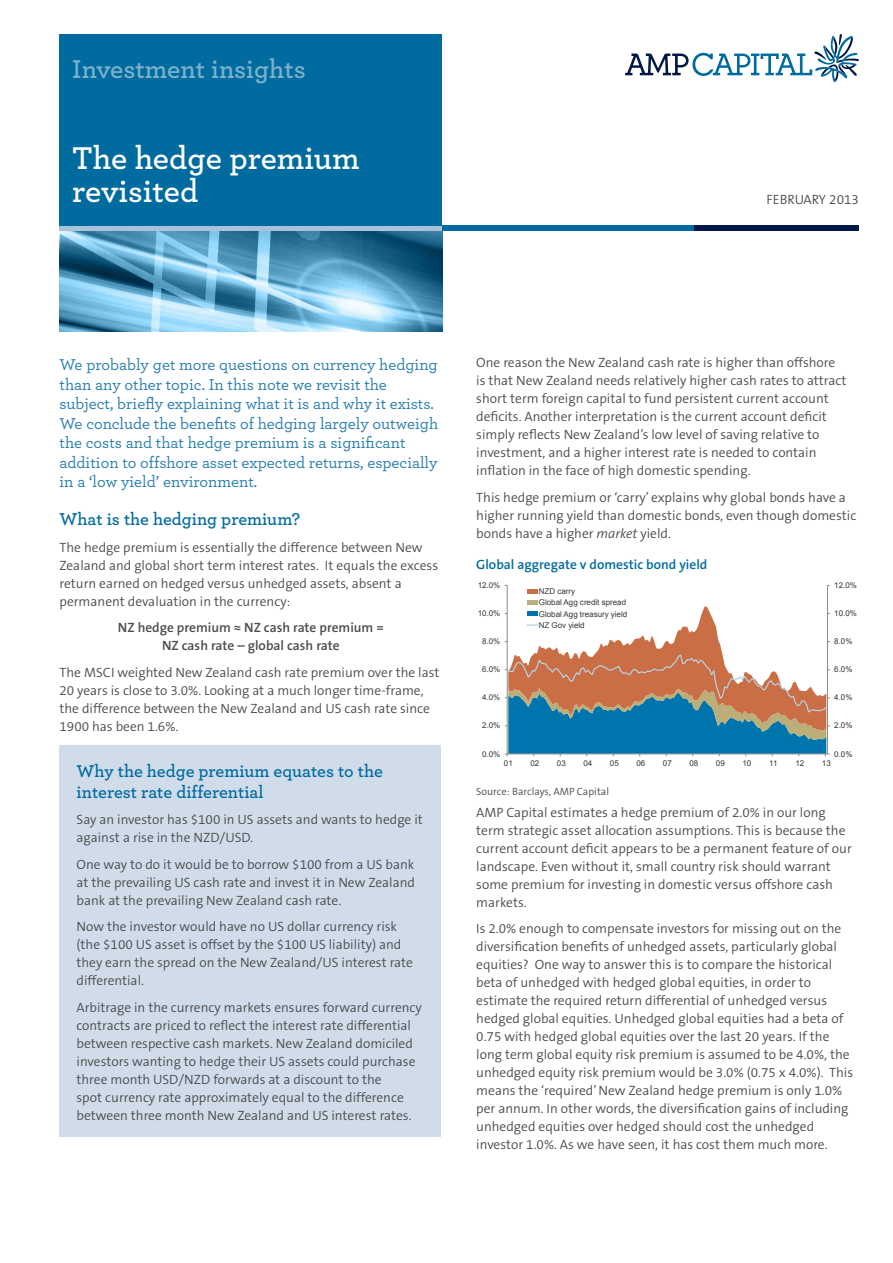
<style>
.page{position:relative;width:893px;height:1263px;background:#fff}
.page>*{position:absolute;margin:0;border:0;box-sizing:border-box;transform-origin:0 0}
.Main_Heading_1{font:33px/33px "Archer Semibold LF";color:#fff}
.Main_Heading_2{font:27px "Archer Semibold LF";color:#7db1cd}
.Heading_1{font:18px/21px "Archer Semibold LF";color:#006b9f}
.Intro_copy{font:16.5px/19.5px "Archer Medium LF";color:#2a7faf}
.Body_copy{font:300 13.5px/18px "The Sans B4";color:#4b4c4d}
.Body_copy-2{font:600 13.5px/18px "The Sans B6";color:#4b4c4d;text-align:center}
.Heading_2{font:600 13.5px "The Sans B6";color:#006b9f}
.Date{font:300 13.5px "The Sans B4";color:#4b4c4d}
.Source{font:300 10.5px "The Sans B4";color:#4b4c4d}
.t1{font:7.95px/11.4px "Arial";color:#393636}
.s1{font-style:italic}
</style>
<div class="page">
<div style="left:60px;top:225px;width:382px;height:6px;background:#a9c1db"></div>
<div style="left:442px;top:225px;width:252px;height:6px;background:#006b9f"></div>
<div style="left:694px;top:225px;width:165px;height:6px;background:#001845"></div>
<div style="left:60px;top:745px;width:381px;height:392px;background:#d1dceb"></div>
<hr style="left:827px;top:585px;width:1px;height:169px;background:#8d8c8c">
<hr style="left:507px;top:585px;width:1px;height:169px;background:#8d8c8c">
<hr style="left:527px;top:589px;width:11px;height:4px;background:#ca6e46">
<hr style="left:527px;top:600px;width:11px;height:4px;background:#bbae78">
<svg style="left:505px;top:606px;width:325px;height:150px"></svg>
<div style="left:60px;top:34px;width:382px;height:191px;background:#006b9f"></div>
<svg style="left:625px;top:34px;width:234px;height:48px"></svg>
<img style="left:60px;top:231px;width:382px;height:101px">
<p class="Main_Heading_2" style="left:72px;top:52px;width:235px">Investment insights</p>
<p class="Main_Heading_1" style="left:72px;top:141px;width:289px">The hedge premium revisited</p>
<p class="Date" style="left:766px;top:193px;width:94px">FEBRUARY 2013</p>
<p class="Intro_copy" style="left:60px;top:355px;width:380px">We probably get more questions on currency hedging than any other topic. In this note we revisit the subject, briefly explaining what it is and why it exists.<br>We conclude the benefits of hedging largely outweigh the costs and that hedge premium is a significant addition to offshore asset expected returns, especially in a ‘low yield’ environment.</p>
<p class="Heading_1" style="left:60px;top:508px;width:242px">What is the hedging premium?</p>
<p class="Body_copy" style="left:60px;top:539px;width:380px">The hedge premium is essentially the difference between New Zealand and global short term interest rates. It equals the excess return earned on hedged versus unhedged assets, absent a permanent devaluation in the currency:</p>
<p class="Body_copy-2" style="left:118px;top:619px;width:267px">NZ hedge premium ≈ NZ cash rate premium =<br>NZ cash rate – global cash rate</p>
<p class="Body_copy" style="left:60px;top:664px;width:381px">The MSCI weighted New Zealand cash rate premium over the last 20 years is close to 3.0%. Looking at a much longer time-frame, the difference between the New Zealand and US cash rate since 1900 has been 1.6%.</p>
<p class="Heading_1" style="left:77px;top:760px;width:308px">Why the hedge premium equates to the interest rate differential</p>
<p class="Body_copy" style="left:77px;top:811px;width:348px">Say an investor has $100 in US assets and wants to hedge it against a rise in the NZD/USD.</p>
<p class="Body_copy" style="left:77px;top:856px;width:340px;text-align:justify">One way to do it would be to borrow $100 from a US bank at the prevailing US cash rate and invest it in New Zealand bank at the prevailing New Zealand cash rate.</p>
<p class="Body_copy" style="left:77px;top:918px;width:338px">Now the investor would have no US dollar currency risk (the $100 US asset is offset by the $100 US liability) and they earn the spread on the New Zealand/US interest rate differential.</p>
<p class="Body_copy" style="left:77px;top:999px;width:347px">Arbitrage in the currency markets ensures forward currency contracts are priced to reflect the interest rate differential between respective cash markets. New Zealand domiciled investors wanting to hedge their US assets could purchase three month USD/NZD forwards at a discount to the<br>spot currency rate approximately equal to the difference between three month New Zealand and US interest rates.</p>
<p class="Body_copy" style="left:476px;top:354px;width:372px">One reason the New Zealand cash rate is higher than offshore is that New Zealand needs relatively higher cash rates to attract short term foreign capital to fund persistent current account deficits. Another interpretation is the current account deficit simply reflects New Zealand’s low level of saving relative to investment, and a higher interest rate is needed to contain inflation in the face of high domestic spending.</p>
<p class="Body_copy" style="left:476px;top:489px;width:382px">This hedge premium or ‘carry’ explains why global bonds have a higher running yield than domestic bonds, even though domestic bonds have a higher <span class="s1">market</span> yield.</p>
<p class="Heading_2" style="left:476px;top:557px;width:233px">Global aggregate v domestic bond yield</p>
<p class="t1" style="left:478px;top:580px;width:24px">12.0%</p>
<p class="t1" style="left:478px;top:608px;width:24px">10.0%</p>
<p class="t1" style="left:539px;top:585px;width:90px">NZD carry<br>Global Agg credit spread<br>Global Agg treasury yield<br>NZ Gov yield</p>
<p class="t1" style="left:834px;top:580px;width:24px">12.0%</p>
<p class="t1" style="left:834px;top:608px;width:24px">10.0%</p>
<p class="t1" style="left:482px;top:636px;width:20px">8.0%</p>
<p class="t1" style="left:834px;top:636px;width:20px">8.0%</p>
<p class="t1" style="left:482px;top:664px;width:20px">6.0%</p>
<p class="t1" style="left:834px;top:664px;width:20px">6.0%</p>
<p class="t1" style="left:482px;top:692px;width:20px">4.0%</p>
<p class="t1" style="left:834px;top:692px;width:20px">4.0%</p>
<p class="t1" style="left:482px;top:720px;width:20px">2.0%</p>
<p class="t1" style="left:834px;top:720px;width:20px">2.0%</p>
<p class="t1" style="left:482px;top:748px;width:20px">0.0%</p>
<p class="t1" style="left:834px;top:748px;width:20px">0.0%</p>
<p class="t1" style="left:504px;top:758px;width:10px">01</p>
<p class="t1" style="left:530px;top:758px;width:10px">02</p>
<p class="t1" style="left:557px;top:758px;width:10px">03</p>
<p class="t1" style="left:583px;top:758px;width:10px">04</p>
<p class="t1" style="left:610px;top:758px;width:10px">05</p>
<p class="t1" style="left:636px;top:758px;width:10px">06</p>
<p class="t1" style="left:663px;top:758px;width:10px">07</p>
<p class="t1" style="left:689px;top:758px;width:10px">08</p>
<p class="t1" style="left:716px;top:758px;width:10px">09</p>
<p class="t1" style="left:742px;top:758px;width:10px">10</p>
<p class="t1" style="left:769px;top:758px;width:10px">11</p>
<p class="t1" style="left:795px;top:758px;width:10px">12</p>
<p class="t1" style="left:822px;top:758px;width:10px">13</p>
<p class="Source" style="left:476px;top:786px;width:134px">Source: Barclays, AMP Capital</p>
<p class="Body_copy" style="left:476px;top:804px;width:377px">AMP Capital estimates a hedge premium of 2.0% in our long term strategic asset allocation assumptions. This is because the current account deficit appears to be a permanent feature of our landscape. Even without it, small country risk should warrant some premium for investing in domestic versus offshore cash markets.</p>
<p class="Body_copy" style="left:476px;top:920px;width:378px">Is 2.0% enough to compensate investors for missing out on the diversification benefits of unhedged assets, particularly global equities? One way to answer this is to compare the historical beta of unhedged with hedged global equities, in order to estimate the required return differential of unhedged versus hedged global equities. Unhedged global equities had a beta of 0.75 with hedged global equities over the last 20 years. If the long term global equity risk premium is assumed to be 4.0%, the unhedged equity risk premium would be 3.0% (0.75 x 4.0%). This means the ‘required’ New Zealand hedge premium is only 1.0% per annum. In other words, the diversification gains of including unhedged equities over hedged should cost the unhedged investor 1.0%. As we have seen, it has cost them much more.</p>
</div>
